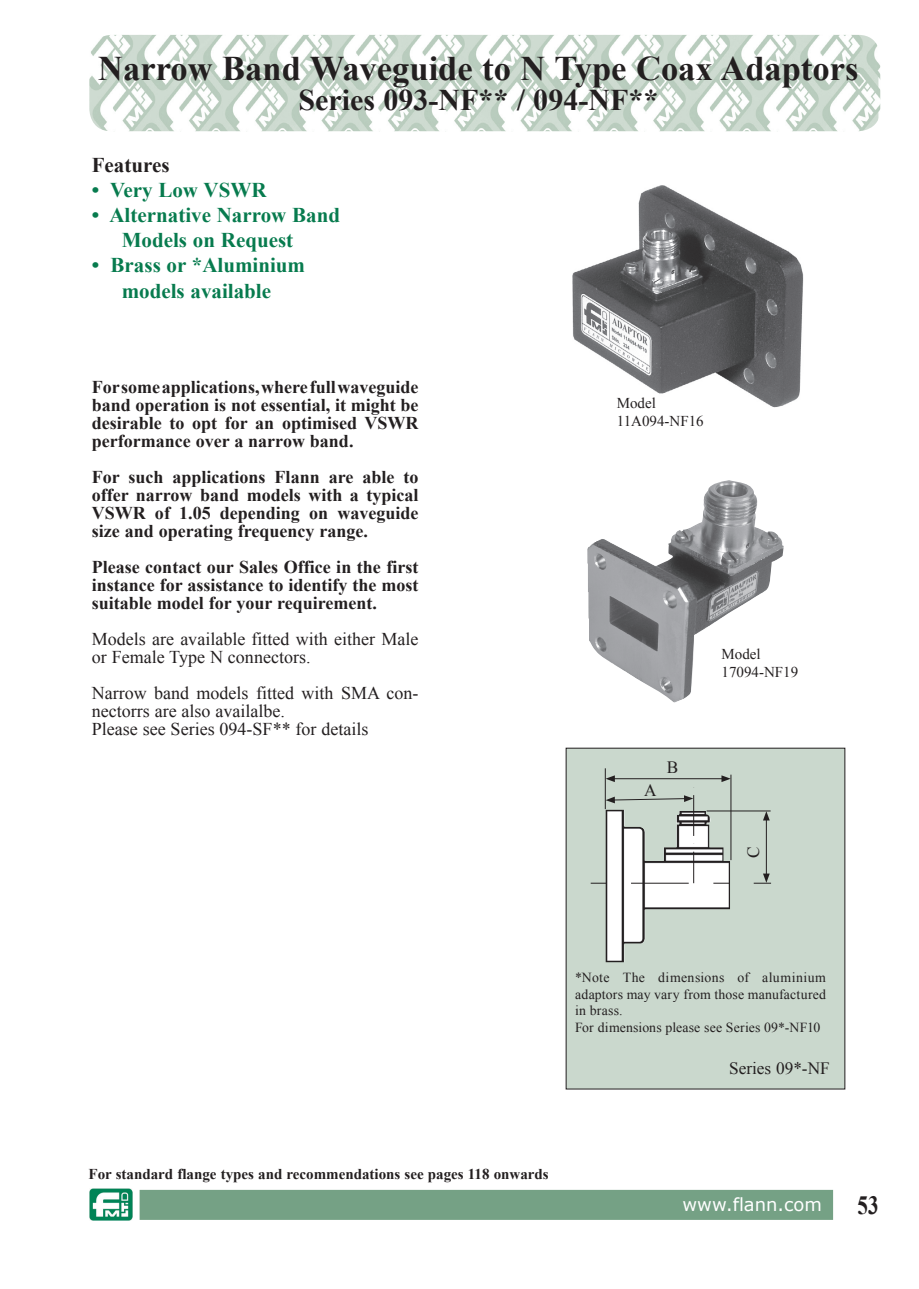
<style>
.page{position:relative;width:919px;height:1289px;background:#fff}
.page>*{position:absolute;margin:0;border:0;box-sizing:border-box;transform-origin:0 0}
.t1{font:700 34.5px "Times New Roman";color:#231f20}
.t2{font:700 30px "Times New Roman";color:#231f20}
.t3{font:700 26.25px "Times New Roman";color:#231f20;scale:.8 1}
.t4{font:700 21px/25.2px "Times New Roman";color:#077b4e}
.t5{font:700 21px "Times New Roman";color:#231f20}
.t6{font:700 18px/18px "Times New Roman";color:#231f20;text-align:justify}
.t7{font:18px/18px "Times New Roman";color:#231f20}
.t8{font:18px "Verdana";color:#fff}
.t9{font:17.25px "Times New Roman";color:#231f20}
.t10{font:700 15px "Times New Roman";color:#231f20}
.t11{font:15px/18px "Times New Roman";color:#231f20}
.t12{font:13.8px/16.5px "Times New Roman";letter-spacing:.015em;color:#231f20}
</style>
<div class="page">
<div style="left:140px;top:1189px;width:693px;height:30px;background:#75a185"></div>
<img style="left:89px;top:1188px;width:44px;height:32px">
<img style="left:89px;top:35px;width:791px;height:96px">
<img style="left:572px;top:185px;width:232px;height:223px">
<img style="left:587px;top:480px;width:196px;height:222px">
<div style="left:566px;top:748px;width:278px;height:340px;background:#cad8cd"></div>
<hr style="left:605px;top:768px;width:1px;height:41px;background:#231f20">
<hr style="left:730px;top:774px;width:1px;height:86px;background:#231f20">
<img style="left:605px;top:883px;width:125px;height:79px">
<svg style="left:590px;top:775px;width:181px;height:108px"></svg>
<h1 class="t1" style="left:98px;top:44px;width:761px">Narrow Band Waveguide to N Type Coax Adaptors</h1>
<h2 class="t2" style="left:298px;top:79px;width:361px">Series 093-NF** / 094-NF**</h2>
<p class="t5" style="left:92px;top:150px;width:79px">Features</p>
<p class="t4" style="left:92px;top:177px;width:176px">• Very Low VSWR</p>
<p class="t4" style="left:122px;top:202px;width:220px;text-indent:-30px">• Alternative Narrow Band<br>Models on Request</p>
<p class="t4" style="left:92px;top:252px;width:215px;text-align:center">• Brass or *Aluminium models available</p>
<p class="t6" style="left:92px;top:377px;width:328px">For some applications, where full waveguide band operation is not essential, it might be desirable to opt for an optimised VSWR performance over a narrow band.</p>
<p class="t6" style="left:92px;top:467px;width:328px">For such applications Flann are able to offer narrow band models with a typical VSWR of 1.05 depending on waveguide size and operating frequency range.</p>
<p class="t6" style="left:92px;top:557px;width:328px">Please contact our Sales Office in the first instance for assistance to identify the most suitable model for your requirement.</p>
<p class="t7" style="left:92px;top:629px;width:328px">Models are available fitted with either Male or Female Type N connectors.</p>
<p class="t7" style="left:92px;top:683px;width:328px">Narrow band models fitted with SMA con&shy;nectorrs are also availalbe.<br>Please see Series 094-SF** for details</p>
<p class="t11" style="left:616px;top:393px;width:88px">Model<br>11A094-NF16</p>
<p class="t9" style="left:644px;top:778px;width:14px">A</p>
<p class="t9" style="left:666px;top:755px;width:13px">B</p>
<p class="t11" style="left:721px;top:644px;width:78px">Model<br>17094-NF19</p>
<p class="t9" style="left:741px;top:858px;width:13px;rotate:-90deg">C</p>
<p class="t12" style="left:575px;top:969px;width:252px">*Note The dimensions of aluminium adaptors may vary from those manufactured in brass.<br>For dimensions please see Series 09*-NF10</p>
<p class="t9" style="left:729px;top:1056px;width:102px">Series 09*-NF</p>
<p class="t10" style="left:88px;top:1163px;width:461px">For standard flange types and rec om men da tions see pages 118 onwards</p>
<p class="t8" style="left:682px;top:1193px;width:141px">www.flann.com</p>
<h3 class="t3" style="left:857px;top:1186px;width:28px">53</h3>
</div>
